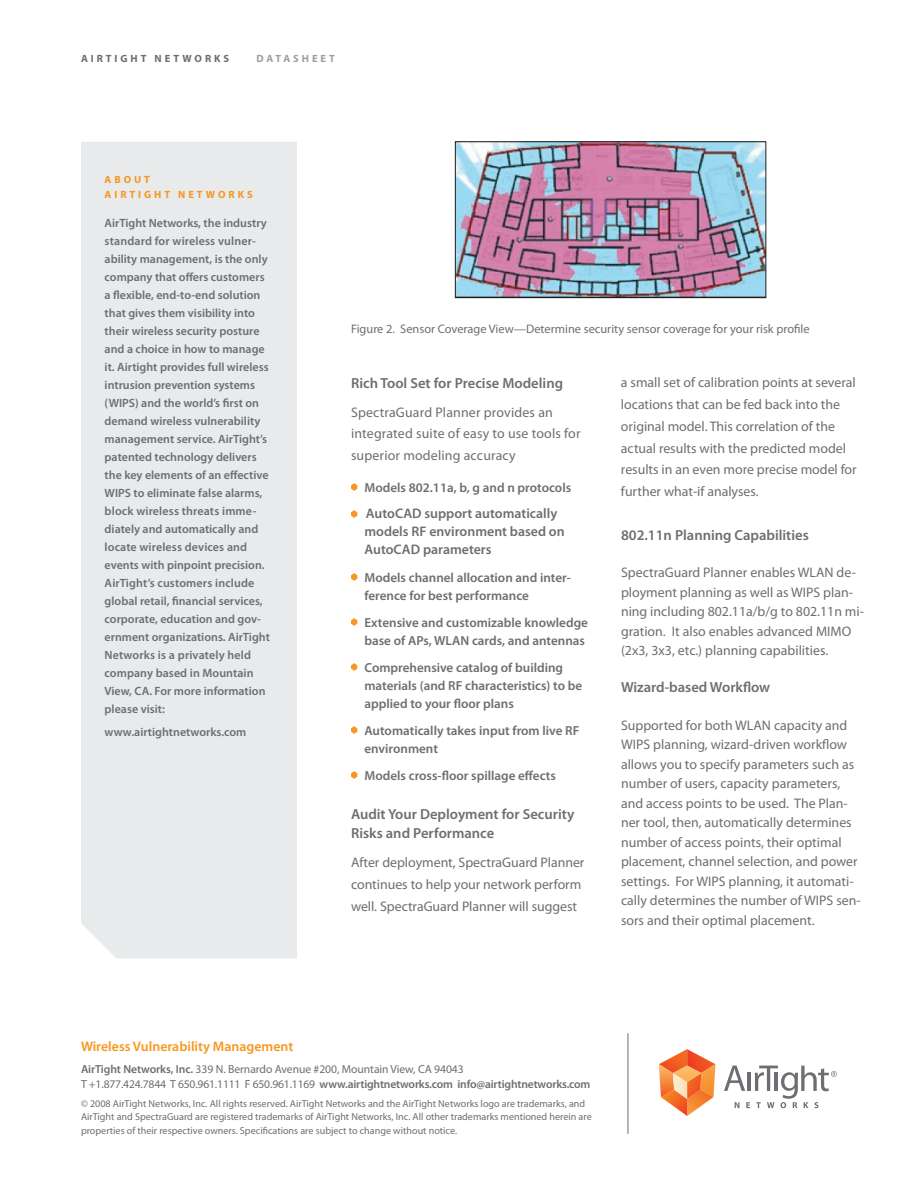
<style>
.page{position:relative;width:918px;height:1188px;background:#fff}
.page>*{position:absolute;margin:0;border:0;box-sizing:border-box;transform-origin:0 0}
.Subhead_9_75_13_Semi{font:600 14.7px/19.5px "Myriad Pro";color:#6d6e71}
.Subhead_9_75_13_Semi-2{font:13.8px/19.5px "Myriad Pro";color:#6d6e71}
.Body_Text_9_25_14_5{font:13.8px/21.8px "Myriad Pro";color:#6d6e71}
.Body_Bullets_8_75_12{font:600 13.8px/18px "Myriad Pro";color:#6d6e71}
.Boilerplate_Subhead{font:600 13.8px "Myriad Pro";color:#f7971d}
.Body_Bullets_8_75_12-2{font:600 13.2px/18px "Myriad Pro";color:#6d6e71}
.Caption_Figure_8_25{font:12.3px "Myriad Pro";color:#6d6e71}
.Sidebar_Text_Back_8{font:600 12px/18px "Myriad Pro";color:#6d6e71}
.Boilerplate_Address{font:11.7px/15px "Myriad Pro";letter-spacing:-.005em;color:#6d6e71}
.Subhead_7_10_Bold_Ca{font:700 10.5px/15px "Myriad Pro";letter-spacing:.28em;color:#f7971d}
.Item_Title_Headline{font:700 10.5px "Myriad Pro";letter-spacing:.28em;color:#6d6e71}
.Item_Title_Headline-2{font:700 10.5px "Myriad Pro";letter-spacing:.28em;color:#9c9ea1}
.Boilerplate_Legal_6{font:10.2px/13.5px "Myriad Pro";color:#6d6e71}
.s1{font-weight:600}
</style>
<div class="page">
<div style="left:81px;top:142px;width:216px;height:816px;background:#e9eaeb"></div>
<hr style="left:628px;top:1033px;width:1px;height:101px;background:#6d6e71">
<svg style="left:659px;top:1049px;width:56px;height:67px"></svg>
<svg style="left:724px;top:1066px;width:113px;height:42px"></svg>
<svg style="left:351px;top:483px;width:6px;height:8px"></svg>
<svg style="left:351px;top:510px;width:6px;height:8px"></svg>
<svg style="left:351px;top:573px;width:6px;height:8px"></svg>
<svg style="left:351px;top:618px;width:6px;height:8px"></svg>
<svg style="left:351px;top:663px;width:6px;height:8px"></svg>
<svg style="left:351px;top:726px;width:6px;height:8px"></svg>
<svg style="left:351px;top:771px;width:6px;height:8px"></svg>
<img style="left:457px;top:143px;width:307px;height:153px">
<div style="left:455px;top:141px;width:311px;height:157px;border:1px solid #231f20"></div>
<p class="Item_Title_Headline" style="left:81px;top:51px;width:150px">AIRTIGHT NETWORKS</p>
<p class="Item_Title_Headline-2" style="left:256px;top:51px;width:80px">DATASHEET</p>
<p class="Subhead_7_10_Bold_Ca" style="left:105px;top:172px;width:150px">ABOU T<br>AIRTIGHT NETWORKS</p>
<p class="Sidebar_Text_Back_8" style="left:105px;top:214px;width:167px">AirTight Networks, the industry standard for wireless vulner&shy;ability management, is the only company that offers customers a flexible, end-to-end solution that gives them visibility into their wireless security posture and a choice in how to manage it. Airtight provides full wireless intrusion prevention systems (WIPS) and the world’s first on demand wireless vulnerability management service. AirTight’s patented technology delivers the key elements of an effective<br>WIPS to eliminate false alarms, block wireless threats imme&shy;diately and automatically and locate wireless devices and events with pinpoint precision.<br>AirTight’s customers include global retail, financial services, corporate, education and gov&shy;ernment organizations. AirTight<br>Networks is a privately held company based in Mountain<br>View, CA. For more information please visit:</p>
<p class="Sidebar_Text_Back_8" style="left:105px;top:723px;width:143px">www.airtightnetworks.com</p>
<p class="Caption_Figure_8_25" style="left:351px;top:322px;width:460px">Figure 2. Sensor Coverage View—Determine security sensor coverage for your risk profile</p>
<p class="Subhead_9_75_13_Semi" style="left:351px;top:373px;width:214px">Rich Tool Set for Precise Modeling</p>
<p class="Body_Text_9_25_14_5" style="left:351px;top:401px;width:231px">SpectraGuard Planner provides an integrated suite of easy to use tools for superior modeling accuracy</p>
<p class="Body_Bullets_8_75_12-2" style="left:365px;top:478px;width:208px">Models 802.11a, b, g and n protocols</p>
<p class="Body_Bullets_8_75_12" style="left:364px;top:504px;width:202px">AutoCAD support automatically models RF environment based on<br>AutoCAD parameters</p>
<p class="Body_Bullets_8_75_12-2" style="left:364px;top:568px;width:208px">Models channel allocation and inter&shy;ference for best performance</p>
<p class="Body_Bullets_8_75_12-2" style="left:364px;top:613px;width:225px">Extensive and customizable knowledge base of APs, WLAN cards, and antennas</p>
<p class="Body_Bullets_8_75_12-2" style="left:364px;top:658px;width:219px">Comprehensive catalog of building materials (and RF characteristics) to be applied to your floor plans</p>
<p class="Body_Bullets_8_75_12-2" style="left:364px;top:721px;width:216px">Automatically takes input from live RF environment</p>
<p class="Body_Bullets_8_75_12-2" style="left:365px;top:766px;width:193px">Models cross-floor spillage effects</p>
<p class="Subhead_9_75_13_Semi" style="left:351px;top:804px;width:225px">Audit Your Deployment for Security<br>Risks and Performance</p>
<p class="Body_Text_9_25_14_5" style="left:351px;top:851px;width:235px">After deployment, SpectraGuard Planner continues to help your network perform well. SpectraGuard Planner will suggest</p>
<p class="Body_Text_9_25_14_5" style="left:621px;top:372px;width:237px">a small set of calibration points at several locations that can be fed back into the original model. This correlation of the actual results with the predicted model results in an even more precise model for further what-if analyses.</p>
<p class="Subhead_9_75_13_Semi" style="left:621px;top:525px;width:189px">802.11n Planning Capabilities</p>
<p class="Subhead_9_75_13_Semi-2" style="left:621px;top:563px;width:244px">SpectraGuard Planner enables WLAN de&shy;ployment planning as well as WIPS plan&shy;ning including 802.11a/b/g to 802.11n mi&shy;gration. It also enables advanced MIMO (2x3, 3x3, etc.) planning capabilities.</p>
<p class="Subhead_9_75_13_Semi" style="left:621px;top:677px;width:151px">Wizard-based Workflow</p>
<p class="Subhead_9_75_13_Semi-2" style="left:621px;top:715px;width:241px">Supported for both WLAN capacity and WIPS planning, wizard-driven workflow allows you to specify parameters such as number of users, capacity parameters, and access points to be used. The Plan&shy;ner tool, then, automatically determines number of access points, their optimal placement, channel selection, and power settings. For WIPS planning, it automati&shy;cally determines the number of WIPS sen&shy;sors and their optimal placement.</p>
<p class="Boilerplate_Subhead" style="left:81px;top:1038px;width:214px">Wireless Vulnerability Management</p>
<p class="Boilerplate_Address" style="left:81px;top:1061px;width:511px"><span class="s1">AirTight Networks, Inc.</span> 339 N. Bernardo Avenue #200, Mountain View, CA 94043<br>T +1.877.424.7844 T 650.961.1111 F 650.961.1169 <span class="s1">www.airtightnetworks.com info@airtightnetworks.com</span></p>
<p class="Boilerplate_Legal_6" style="left:81px;top:1097px;width:512px">© 2008 AirTight Networks, Inc. All rights reserved. AirTight Networks and the AirTight Networks logo are trademarks, and<br>AirTight and SpectraGuard are registered trademarks of AirTight Networks, Inc. All other trademarks mentioned herein are properties of their respective owners. Specifications are subject to change without notice.</p>
</div>
